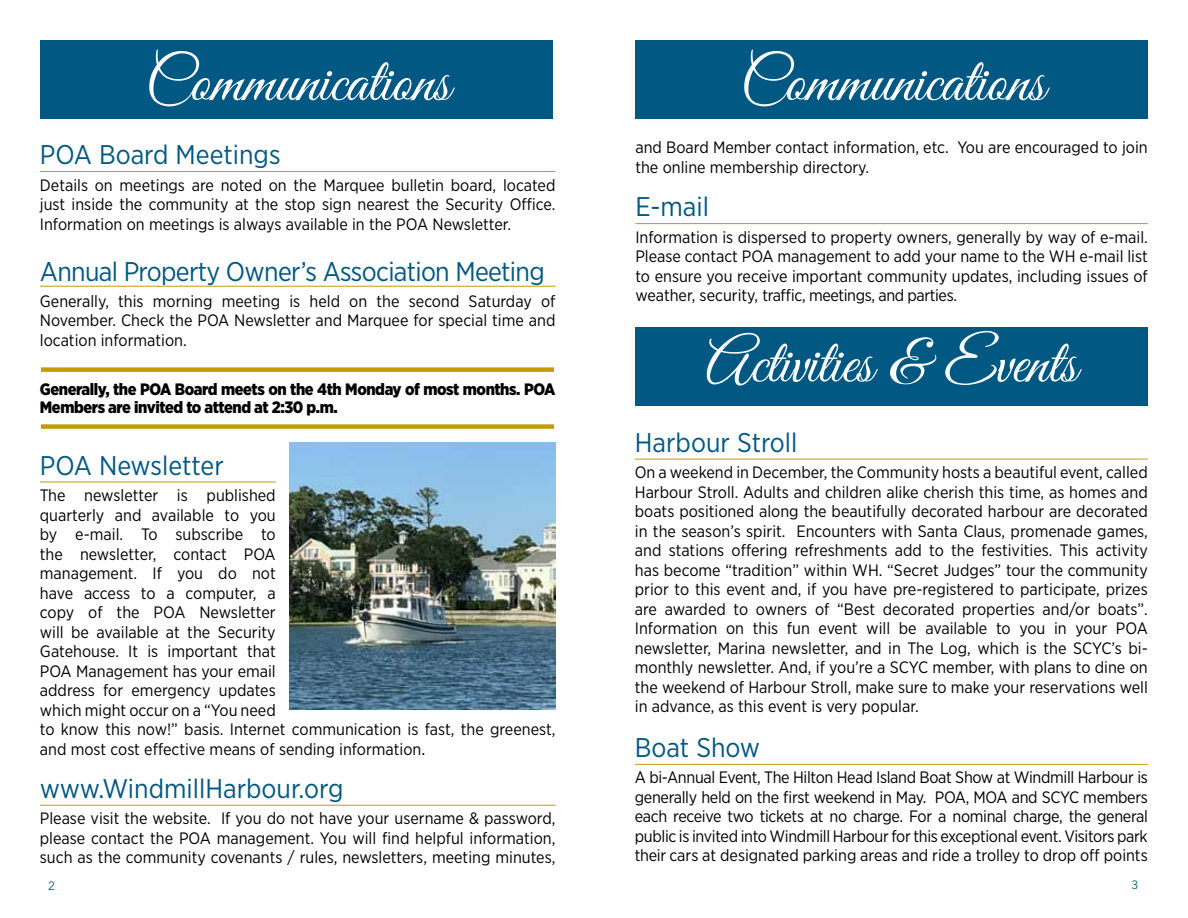
<style>
.page{position:relative;width:1188px;height:918px;background:#fff}
.page>*{position:absolute;margin:0;border:0;box-sizing:border-box;transform-origin:0 0}
.t1{font:63px "Great Vibes";color:#fff}
.t2{font:27px "Gotham Narrow";color:#005883}
.t3{font:27px "Gotham Narrow";letter-spacing:-.025em;color:#005883}
.t4{font:16.5px/19.5px "Gotham Narrow";color:#000;text-align:justify}
.t5{font:900 16.5px/18px "Gotham Narrow";letter-spacing:-.025em;color:#000}
.t6{font:12px "Avenir Next";color:#005883}
.s1{font-size:18px}
</style>
<div class="page">
<div style="left:40px;top:40px;width:513px;height:79px;background:#005883"></div>
<div style="left:41px;top:424px;width:513px;height:5px;background:#c29c07"></div>
<hr style="left:40px;top:171px;width:515px;height:1px;background:#c29c07">
<hr style="left:40px;top:286px;width:515px;height:1px;background:#c29c07">
<hr style="left:40px;top:482px;width:236px;height:1px;background:#c29c07">
<hr style="left:40px;top:805px;width:515px;height:1px;background:#c29c07">
<div style="left:41px;top:367px;width:513px;height:5px;background:#c29c07"></div>
<img style="left:289px;top:443px;width:266px;height:267px">
<hr style="left:635px;top:459px;width:513px;height:1px;background:#c29c07">
<hr style="left:635px;top:764px;width:513px;height:1px;background:#c29c07">
<div style="left:635px;top:327px;width:513px;height:79px;background:#005883"></div>
<hr style="left:635px;top:223px;width:513px;height:1px;background:#c29c07">
<div style="left:635px;top:40px;width:513px;height:79px;background:#005883"></div>
<h1 class="t1" style="left:146px;top:46px;width:306px">Communications</h1>
<h2 class="t2" style="left:40px;top:138px;width:242px">POA Board Meetings</h2>
<p class="t4" style="left:40px;top:175px;width:517px">Details on meetings are noted on the Marquee bulletin board, located just inside the community at the stop sign nearest the Security Office.<br>Information on meetings is always available in the POA Newsletter.</p>
<h2 class="t3" style="left:40px;top:254px;width:506px">Annual Property Owner’s Association Meeting</h2>
<p class="t4" style="left:40px;top:291px;width:517px">Generally, this morning meeting is held on the second Saturday of November. Check the POA Newsletter and Marquee for special time and location information.</p>
<p class="t5" style="left:40px;top:380px;width:517px">Generally, the POA Board meets on the 4th Monday of most months. POA<br>Members are invited to attend at 2:30 p.m.</p>
<h2 class="t2" style="left:40px;top:449px;width:185px">POA Newsletter</h2>
<p class="t4" style="left:40px;top:485px;width:517px;text-align:left">The newsletter is published<br>quarterly and available to you<br>by e-mail. To subscribe to<br>the newsletter, contact POA<br>management. If you do not<br>have access to a computer, a<br>copy of the POA Newsletter<br>will be available at the Security<br>Gatehouse. It is important that<br>POA Management has your email<br>address for emergency updates<br>which might occur on a “You need<br>to know this now!” basis. Internet communication is fast, the greenest, and most cost effective means of sending information<span class="s1">.</span></p>
<h2 class="t2" style="left:40px;top:772px;width:305px">www.WindmillHarbour.org</h2>
<p class="t4" style="left:40px;top:808px;width:517px">Please visit the website. If you do not have your username &amp; password, please contact the POA management. You will find helpful information, such as the community covenants / rules, newsletters, meeting minutes,</p>
<p class="t6" style="left:48px;top:875px;width:8px">2</p>
<h1 class="t1" style="left:740px;top:46px;width:306px">Communications</h1>
<p class="t4" style="left:635px;top:138px;width:514px">and Board Member contact information, etc. You are encouraged to join the online membership directory.</p>
<h2 class="t2" style="left:635px;top:190px;width:75px">E-mail</h2>
<p class="t4" style="left:635px;top:227px;width:514px">Information is dispersed to property owners, generally by way of e-mail.<br>Please contact POA management to add your name to the WH e-mail list to ensure you receive important community updates, including issues of weather, security, traffic, meetings, and parties.</p>
<h1 class="t1" style="left:706px;top:328px;width:373px">Activities &amp; Events</h1>
<h2 class="t2" style="left:635px;top:426px;width:164px">Harbour Stroll</h2>
<p class="t4" style="left:635px;top:462px;width:515px">On a weekend in December, the Community hosts a beautiful event, called Harbour Stroll. Adults and children alike cherish this time, as homes and boats positioned along the beautifully decorated harbour are decorated in the season’s spirit. Encounters with Santa Claus, promenade games, and stations offering refreshments add to the festivities. This activity has become “tradition” within WH. “Secret Judges” tour the community prior to this event and, if you have pre-registered to participate, prizes are awarded to owners of “Best decorated properties and/or boats”.<br>Information on this fun event will be available to you in your POA newsletter, Marina newsletter, and in The Log, which is the SCYC’s bi&shy;monthly newsletter. And, if you’re a SCYC member, with plans to dine on the weekend of Harbour Stroll, make sure to make your reservations well in advance, as this event is very popular.</p>
<h2 class="t2" style="left:635px;top:731px;width:127px">Boat Show</h2>
<p class="t4" style="left:635px;top:768px;width:515px">A bi-Annual Event, The Hilton Head Island Boat Show at Windmill Harbour is generally held on the first weekend in May. POA, MOA and SCYC members each receive two tickets at no charge. For a nominal charge, the general public is invited into Windmill Harbour for this exceptional event. Visitors park their cars at designated parking areas and ride a trolley to drop off points</p>
<p class="t6" style="left:1132px;top:875px;width:8px">3</p>
</div>
